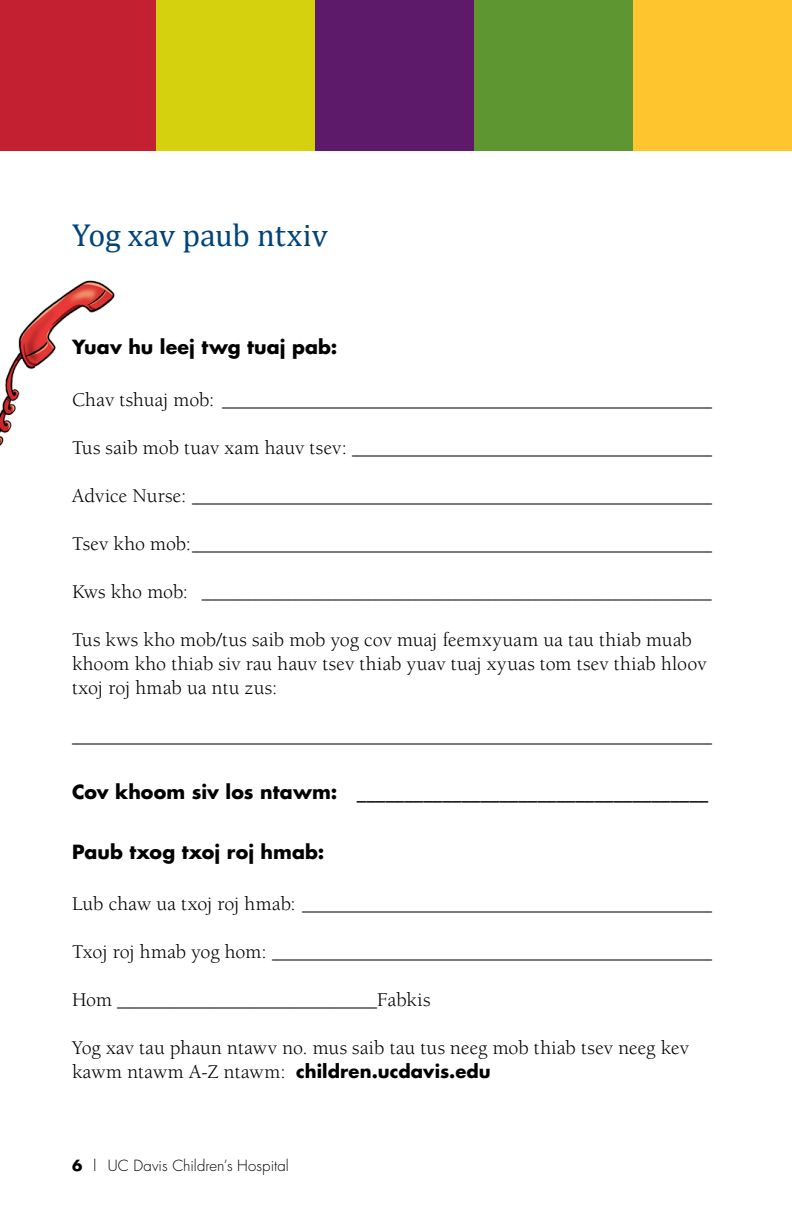
<style>
.page{position:relative;width:792px;height:1224px;background:#fff}
.page>*{position:absolute;margin:0;border:0;box-sizing:border-box;transform-origin:0 0}
.Front_Cover_Heading{font:32px "Cambria";letter-spacing:-.005em;color:#00447c}
.Body_Text___Berkeley{font:20px/24px "Berkeley";letter-spacing:.005em;color:#000}
.sub_sub{font:700 19px "Futura";letter-spacing:.005em;color:#000}
.Body_Text___Berkeley-2{font:700 18px "Futura";letter-spacing:.005em;color:#000}
.t1{font:300 15px "Futura";color:#000}
.s1{font-family:"Berkeley";font-weight:400;font-size:20px}
.s2{font-weight:700}
</style>
<div class="page">
<img style="left:0;top:280px;width:115px;height:166px">
<div style="left:0;top:0;width:156px;height:151px;background:#c32032"></div>
<div style="left:156px;top:0;width:159px;height:151px;background:#d5d10f"></div>
<div style="left:315px;top:0;width:159px;height:151px;background:#5d196a"></div>
<div style="left:474px;top:0;width:159px;height:151px;background:#5e9732"></div>
<div style="left:633px;top:0;width:159px;height:151px;background:#ffc52f"></div>
<p class="Front_Cover_Heading" style="left:72px;top:216px;width:257px">Yog xav paub ntxiv</p>
<p class="sub_sub" style="left:72px;top:334px;width:267px">Yuav hu leej twg tuaj pab:</p>
<p class="Body_Text___Berkeley" style="left:72px;top:388px;width:642px">Chav tshuaj mob: _________________________________________________</p>
<p class="Body_Text___Berkeley" style="left:72px;top:436px;width:641px">Tus saib mob tuav xam hauv tsev: ____________________________________</p>
<p class="Body_Text___Berkeley" style="left:72px;top:484px;width:642px">Advice Nurse: ____________________________________________________</p>
<p class="Body_Text___Berkeley" style="left:72px;top:532px;width:642px">Tsev kho mob:____________________________________________________</p>
<p class="Body_Text___Berkeley" style="left:72px;top:580px;width:641px">Kws kho mob: ___________________________________________________</p>
<p class="Body_Text___Berkeley" style="left:72px;top:628px;width:636px">Tus kws kho mob/tus saib mob yog cov muaj feemxyuam ua tau thiab muab khoom kho thiab siv rau hauv tsev thiab yuav tuaj xyuas tom tsev thiab hloov txoj roj hmab ua ntu zus:</p>
<p class="Body_Text___Berkeley" style="left:72px;top:724px;width:641px">________________________________________________________________</p>
<p class="sub_sub" style="left:72px;top:779px;width:638px">Cov khoom siv los ntawm: _____________________________________</p>
<p class="sub_sub" style="left:72px;top:839px;width:254px">Paub txog txoj roj hmab:</p>
<p class="Body_Text___Berkeley" style="left:72px;top:893px;width:642px">Lub chaw ua txoj roj hmab: _________________________________________</p>
<p class="Body_Text___Berkeley" style="left:72px;top:941px;width:642px">Txoj roj hmab yog hom: ____________________________________________</p>
<p class="Body_Text___Berkeley" style="left:72px;top:989px;width:360px">Hom __________________________Fabkis</p>
<p class="Body_Text___Berkeley" style="left:72px;top:1037px;width:619px">Yog xav tau phaun ntawv no. mus saib tau tus neeg mob thiab tsev neeg kev</p>
<p class="Body_Text___Berkeley-2" style="left:72px;top:1059px;width:420px"><span class="s1">kawm ntawm A-Z ntawm:</span> children.ucdavis.edu</p>
<p class="t1" style="left:72px;top:1156px;width:218px"><span class="s2">6</span> | UC Davis Children’s Hospital</p>
</div>
